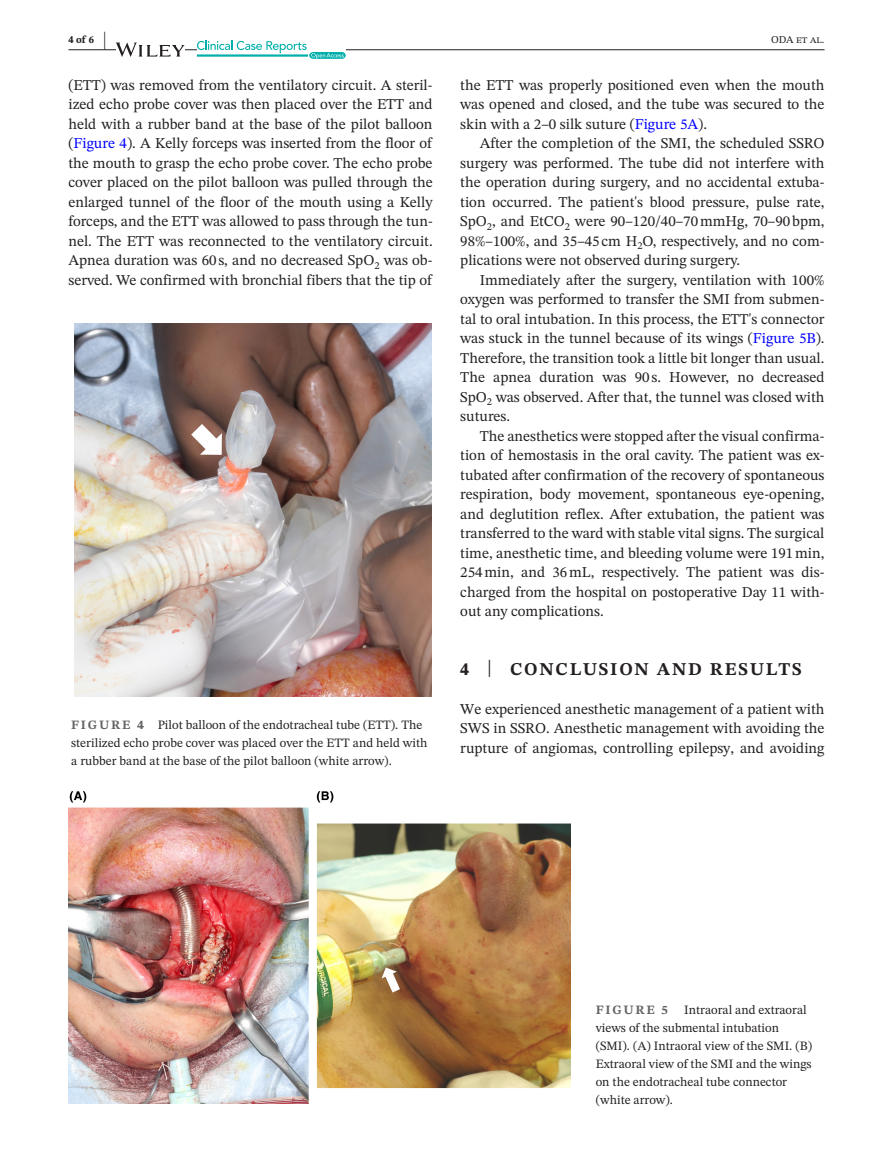
<style>
.page{position:relative;width:893px;height:1174px;background:#fff}
.page>*{position:absolute;margin:0;border:0;box-sizing:border-box;transform-origin:0 0}
.t1{font:700 18px "STIX Two Text";letter-spacing:.1em;color:#231f20}
.t2{font:15px/19.5px "STIX Two Text";color:#231f20;text-align:justify}
.t3{font:12.75px/18px "STIX Two Text";color:#231f20}
.t4{font:700 12.75px "STIX Two Text";letter-spacing:.14em;color:#636366}
.t5{font:10.5px "STIX Two Text";color:#231f20}
.t6{font:700 10.5px "STIX Two Text";color:#231f20}
.s1{font-size:21px}
.s2{color:#00f}
.s3{font-weight:700;color:#636366}
.s4{font-weight:400;font-size:23.7px}
</style>
<div class="page">
<hr style="left:68px;top:49px;width:756px;height:1px;background:#231f20">
<svg style="left:116px;top:43px;width:69px;height:14px"></svg>
<svg style="left:197px;top:41px;width:149px;height:18px"></svg>
<img style="left:75px;top:323px;width:357px;height:374px">
<img style="left:69px;top:791px;width:501px;height:313px">
<p class="t6" style="left:68px;top:32px;width:39px">4 of 6 <span class="s1">|</span></p>
<p class="t5" style="left:771px;top:32px;width:55px">ODA et al.</p>
<p class="t2" style="left:68px;top:75px;width:366px">(ETT) was removed from the ventilatory circuit. A steril&shy;ized echo probe cover was then placed over the ETT and held with a rubber band at the base of the pilot balloon (<span class="s2">Figure 4</span>). A Kelly forceps was inserted from the floor of the mouth to grasp the echo probe cover. The echo probe cover placed on the pilot balloon was pulled through the enlarged tunnel of the floor of the mouth using a Kelly forceps, and the ETT was allowed to pass through the tun&shy;nel. The ETT was reconnected to the ventilatory circuit.<br>Apnea duration was 60 s, and no decreased SpO<sub>2</sub> was ob&shy;served. We confirmed with bronchial fibers that the tip of</p>
<p class="t2" style="left:460px;top:75px;width:366px">the ETT was properly positioned even when the mouth was opened and closed, and the tube was secured to the skin with a 2–0 silk suture (<span class="s2">Figure 5A</span>).</p>
<p class="t2" style="left:460px;top:133px;width:366px;text-indent:20px">After the completion of the SMI, the scheduled SSRO surgery was performed. The tube did not interfere with the operation during surgery, and no accidental extuba&shy;tion occurred. The patient's blood pressure, pulse rate, SpO<sub>2</sub>, and EtCO<sub>2</sub> were 90–120/40–70mmHg, 70–90bpm, 98%–100%, and 35–45 cm H<sub>2</sub>O, respectively, and no com&shy;plications were not observed during surgery.</p>
<p class="t2" style="left:460px;top:270px;width:366px;text-indent:20px">Immediately after the surgery, ventilation with 100% oxygen was performed to transfer the SMI from submen&shy;tal to oral intubation. In this process, the ETT's connector was stuck in the tunnel because of its wings (<span class="s2">Figure 5B</span>).<br>Therefore, the transition took a little bit longer than usual.<br>The apnea duration was 90 s. However, no decreased SpO<sub>2</sub> was observed. After that, the tunnel was closed with sutures.</p>
<p class="t2" style="left:460px;top:426px;width:366px;text-indent:20px">The anesthetics were stopped after the visual confirma&shy;tion of hemostasis in the oral cavity. The patient was ex&shy;tubated after confirmation of the recovery of spontaneous respiration, body movement, spontaneous eye-opening, and deglutition reflex. After extubation, the patient was transferred to the ward with stable vital signs. The surgical time, anesthetic time, and bleeding volume were 191min, 254min, and 36mL, respectively. The patient was dis&shy;charged from the hospital on postoperative Day 11 with&shy;out any complications.</p>
<p class="t3" style="left:71px;top:715px;width:358px"><span class="s3">FIGURE 4</span> Pilot balloon of the endotracheal tube (ETT). The sterilized echo probe cover was placed over the ETT and held with a rubber band at the base of the pilot balloon (white arrow).</p>
<p class="t1" style="left:460px;top:656px;width:343px">4 <span class="s4">|</span> CONCLUSION AND RESULTS</p>
<p class="t2" style="left:460px;top:699px;width:366px">We experienced anesthetic management of a patient with SWS in SSRO. Anesthetic management with avoiding the rupture of angiomas, controlling epilepsy, and avoiding</p>
<p class="t3" style="left:596px;top:1000px;width:218px;text-indent:89px">Intraoral and extraoral views of the submental intubation (SMI). (A) Intraoral view of the SMI. (B)<br>Extraoral view of the SMI and the wings on the endotracheal tube connector (white arrow).</p>
<p class="t4" style="left:596px;top:1000px;width:74px">FIGURE 5</p>
</div>
